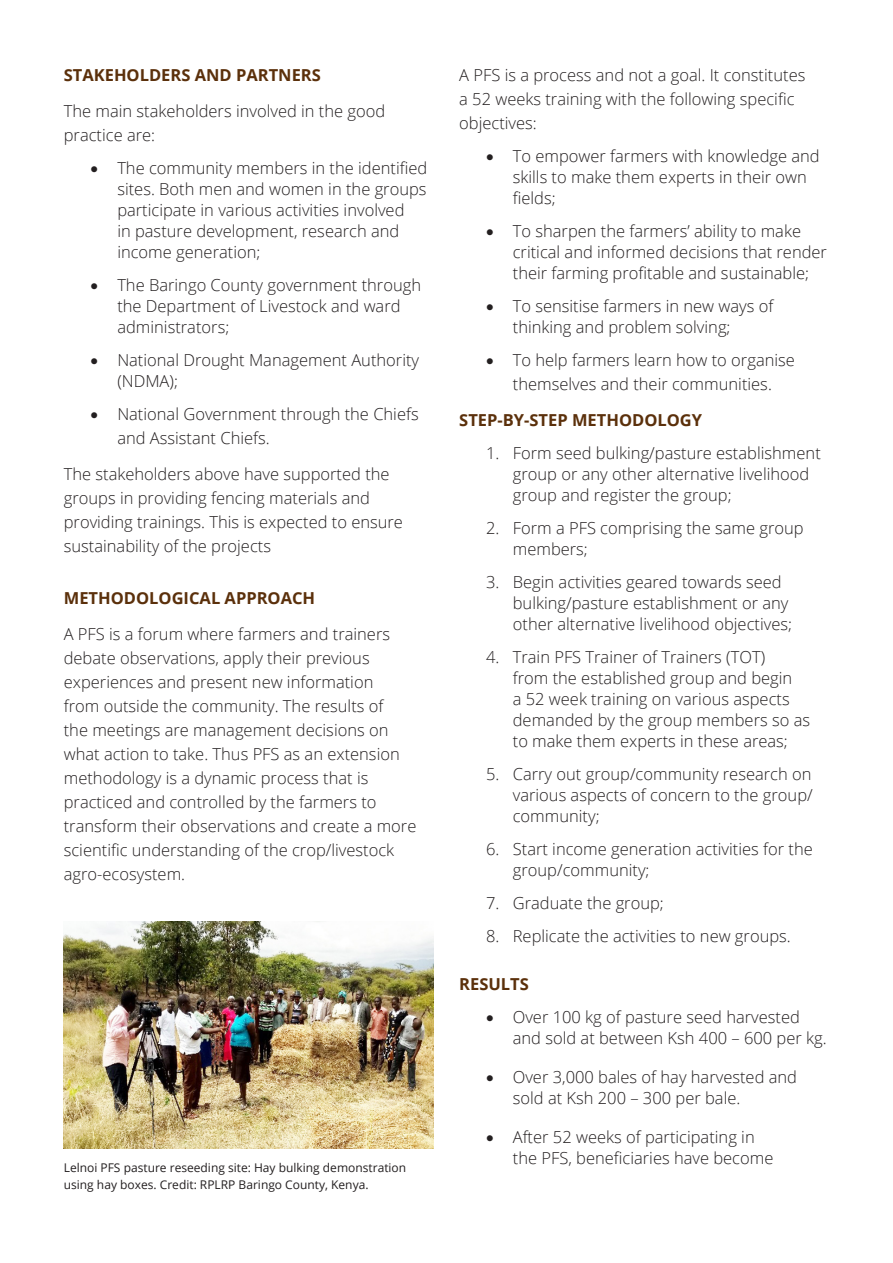
<style>
.page{position:relative;width:893px;height:1263px;background:#fff}
.page>*{position:absolute;margin:0;border:0;box-sizing:border-box;transform-origin:0 0}
.Default{font:300 16.5px/21px "Open Sans";color:#231f20}
.Default-2{font:700 16.5px "Open Sans";color:#5b300b}
.t1{font:12px/16.5px "Open Sans";color:#231f20}
</style>
<div class="page">
<img style="left:64px;top:921px;width:370px;height:227px">
<p class="Default-2" style="left:64px;top:63px;width:259px">STAKEHOLDERS AND PARTNERS</p>
<p class="Default" style="left:64px;top:98px;width:323px;line-height:24px">The main stakeholders involved in the good practice are:</p>
<p class="Default" style="left:117px;top:157px;width:311px;text-indent:-27px">• The community members in the identified sites. Both men and women in the groups participate in various activities involved<br>in pasture development, research and income generation;</p>
<p class="Default" style="left:117px;top:274px;width:305px;text-indent:-27px">• The Baringo County government through the Department of Livestock and ward administrators;</p>
<p class="Default" style="left:117px;top:349px;width:303px;text-indent:-27px">• National Drought Management Authority (NDMA);</p>
<p class="Default" style="left:117px;top:401px;width:303px;line-height:24px;text-indent:-27px">• National Government through the Chiefs and Assistant Chiefs.</p>
<p class="Default" style="left:64px;top:461px;width:341px;line-height:24px">The stakeholders above have supported the groups in providing fencing materials and providing trainings. This is expected to ensure sustainability of the projects</p>
<p class="Default-2" style="left:64px;top:587px;width:253px">METHODOLOGICAL APPROACH</p>
<p class="Default" style="left:64px;top:622px;width:354px;line-height:24px">A PFS is a forum where farmers and trainers debate observations, apply their previous experiences and present new information<br>from outside the community. The results of<br>the meetings are management decisions on what action to take. Thus PFS as an extension methodology is a dynamic process that is practiced and controlled by the farmers to transform their observations and create a more scientific understanding of the crop/livestock agro-ecosystem.</p>
<p class="t1" style="left:64px;top:1159px;width:344px">Lelnoi PFS pasture reseeding site: Hay bulking demonstration using hay boxes. Credit: RPLRP Baringo County, Kenya.</p>
<p class="Default" style="left:459px;top:62px;width:348px;line-height:24px">A PFS is a process and not a goal. It constitutes a 52 weeks training with the following specific objectives:</p>
<p class="Default" style="left:513px;top:145px;width:308px;text-indent:-27px">• To empower farmers with knowledge and skills to make them experts in their own fields;</p>
<p class="Default" style="left:513px;top:220px;width:316px;text-indent:-27px">• To sharpen the farmers’ ability to make critical and informed decisions that render their farming profitable and sustainable;</p>
<p class="Default" style="left:513px;top:295px;width:262px;text-indent:-27px">• To sensitise farmers in new ways of thinking and problem solving;</p>
<p class="Default" style="left:486px;top:347px;width:310px;line-height:24px;text-align:center">• To help farmers learn how to organise themselves and their communities.</p>
<p class="Default-2" style="left:459px;top:408px;width:244px">STEP-BY-STEP METHODOLOGY</p>
<p class="Default" style="left:513px;top:442px;width:310px;text-indent:-27px">1. Form seed bulking/pasture establishment group or any other alternative livelihood group and register the group;</p>
<p class="Default" style="left:513px;top:517px;width:292px;text-indent:-27px">2. Form a PFS comprising the same group members;</p>
<p class="Default" style="left:513px;top:571px;width:281px;text-indent:-27px">3. Begin activities geared towards seed bulking/pasture establishment or any other alternative livelihood objectives;</p>
<p class="Default" style="left:513px;top:646px;width:299px;text-indent:-27px">4. Train PFS Trainer of Trainers (TOT)<br>from the established group and begin<br>a 52 week training on various aspects demanded by the group members so as to make them experts in these areas;</p>
<p class="Default" style="left:513px;top:763px;width:301px;text-align:justify;text-indent:-27px">5. Carry out group/community research on various aspects of concern to the group/ community;</p>
<p class="Default" style="left:513px;top:838px;width:302px;text-indent:-27px">6. Start income generation activities for the group/community;</p>
<p class="Default" style="left:486px;top:892px;width:179px">7. Graduate the group;</p>
<p class="Default" style="left:486px;top:925px;width:306px">8. Replicate the activities to new groups.</p>
<p class="Default-2" style="left:459px;top:972px;width:71px">RESULTS</p>
<p class="Default" style="left:513px;top:1006px;width:315px;text-indent:-27px">• Over 100 kg of pasture seed harvested and sold at between Ksh 400 – 600 per kg.</p>
<p class="Default" style="left:513px;top:1066px;width:286px;text-indent:-27px">• Over 3,000 bales of hay harvested and sold at Ksh 200 – 300 per bale.</p>
<p class="Default" style="left:513px;top:1126px;width:262px;text-indent:-27px">• After 52 weeks of participating in the PFS, beneficiaries have become</p>
</div>
